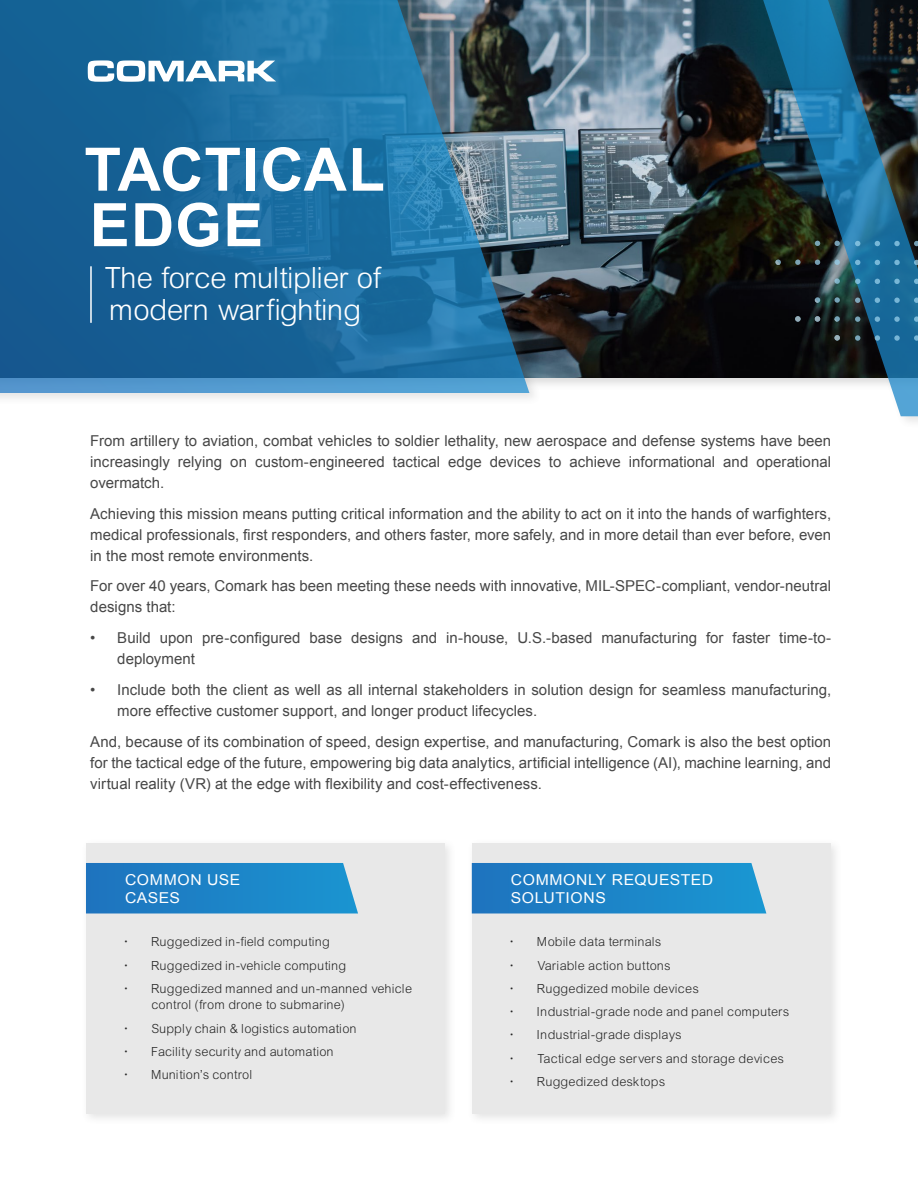
<style>
.page{position:relative;width:918px;height:1188px;background:#fff}
.page>*{position:absolute;margin:0;border:0;box-sizing:border-box;transform-origin:0 0}
.t1{font:700 60px/55.5px "Arial";letter-spacing:.015em;color:#fff}
.t2{font:31.5px/31.5px "Arial Lgt";letter-spacing:-.01em;color:#fff}
.t3{font:15px/21px "Arial";letter-spacing:.005em;color:#474747;text-align:justify}
.t4{font:15px/18px "Arial";letter-spacing:.035em;color:#fff;scale:1.05 1}
.t5{font:13.5px/16.5px "Arial Lgt";letter-spacing:.015em;color:#262626}
</style>
<div class="page">
<img style="left:541px;top:0;width:207px;height:378px">
<div style="left:0;top:0;width:541px;height:406px;background:#777;opacity:.25"></div>
<svg style="left:0;top:0;width:529px;height:393px;background:#236a99"></svg>
<svg style="left:88px;top:60px;width:188px;height:22px"></svg>
<div style="left:81px;top:838px;width:375px;height:288px;background:#777;opacity:.2"></div>
<div style="left:86px;top:843px;width:358px;height:271px;background:#e8e8e8"></div>
<div style="left:467px;top:838px;width:375px;height:288px;background:#777;opacity:.2"></div>
<div style="left:472px;top:843px;width:358px;height:271px;background:#e8e8e8"></div>
<svg style="left:86px;top:863px;width:272px;height:51px;background:#2387c8"></svg>
<svg style="left:472px;top:863px;width:294px;height:51px;background:#2287c8"></svg>
<hr style="left:90px;top:266px;width:2px;height:57px;background:#fff">
<div style="left:748px;top:0;width:170px;height:429px;background:#777;opacity:.25"></div>
<svg style="left:750px;top:0;width:168px;height:416px;background:#2d5568"></svg>
<svg style="left:815px;top:241px;width:5px;height:5px"></svg>
<svg style="left:834px;top:241px;width:6px;height:5px"></svg>
<svg style="left:776px;top:260px;width:64px;height:81px;background:#191f22"></svg>
<svg style="left:914px;top:241px;width:4px;height:5px"></svg>
<svg style="left:894px;top:241px;width:6px;height:5px"></svg>
<svg style="left:875px;top:241px;width:5px;height:5px"></svg>
<svg style="left:855px;top:241px;width:5px;height:5px"></svg>
<svg style="left:914px;top:298px;width:4px;height:5px"></svg>
<svg style="left:894px;top:298px;width:6px;height:5px"></svg>
<svg style="left:875px;top:298px;width:5px;height:5px"></svg>
<svg style="left:855px;top:298px;width:5px;height:5px"></svg>
<svg style="left:914px;top:260px;width:4px;height:5px"></svg>
<svg style="left:894px;top:260px;width:6px;height:5px"></svg>
<svg style="left:875px;top:260px;width:5px;height:5px"></svg>
<svg style="left:855px;top:260px;width:5px;height:5px"></svg>
<svg style="left:914px;top:316px;width:4px;height:6px"></svg>
<svg style="left:894px;top:316px;width:6px;height:6px"></svg>
<svg style="left:875px;top:316px;width:5px;height:6px"></svg>
<svg style="left:855px;top:316px;width:5px;height:6px"></svg>
<svg style="left:914px;top:279px;width:4px;height:5px"></svg>
<svg style="left:894px;top:279px;width:6px;height:5px"></svg>
<svg style="left:875px;top:279px;width:5px;height:5px"></svg>
<svg style="left:855px;top:279px;width:5px;height:5px"></svg>
<svg style="left:914px;top:335px;width:4px;height:6px"></svg>
<svg style="left:894px;top:335px;width:6px;height:6px"></svg>
<svg style="left:875px;top:335px;width:5px;height:6px"></svg>
<svg style="left:855px;top:335px;width:5px;height:6px"></svg>
<h1 class="t1" style="left:84px;top:144px;width:302px">TACTICAL<br>EDGE</h1>
<h2 class="t2" style="left:106px;top:262px;width:277px">The force multiplier of modern warfighting</h2>
<p class="t3" style="left:90px;top:430px;width:742px">From artillery to aviation, combat vehicles to soldier lethality, new aerospace and defense systems have been increasingly relying on custom-engineered tactical edge devices to achieve informational and operational overmatch.</p>
<p class="t3" style="left:90px;top:503px;width:742px">Achieving this mission means putting critical information and the ability to act on it into the hands of warfighters, medical professionals, first responders, and others faster, more safely, and in more detail than ever before, even in the most remote environments.</p>
<p class="t3" style="left:90px;top:576px;width:742px">For over 40 years, Comark has been meeting these needs with innovative, MIL-SPEC-compliant, vendor-neutral designs that:</p>
<p class="t3" style="left:117px;top:627px;width:715px;text-indent:-27px">• Build upon pre-configured base designs and in-house, U.S.-based manufacturing for faster time-to&shy;deployment</p>
<p class="t3" style="left:117px;top:679px;width:715px;text-indent:-27px">• Include both the client as well as all internal stakeholders in solution design for seamless manufacturing, more effective customer support, and longer product lifecycles.</p>
<p class="t3" style="left:90px;top:731px;width:742px">And, because of its combination of speed, design expertise, and manufacturing, Comark is also the best option for the tactical edge of the future, empowering big data analytics, artificial intelligence (AI), machine learning, and virtual reality (VR) at the edge with flexibility and cost-effectiveness.</p>
<p class="t4" style="left:125px;top:871px;width:111px">COMMON USE<br>CASES</p>
<p class="t4" style="left:511px;top:871px;width:194px">COMMONLY REQUESTED<br>SOLUTIONS</p>
<p class="t5" style="left:125px;top:934px;width:207px">• Ruggedized in-field computing</p>
<p class="t5" style="left:125px;top:957px;width:223px">• Ruggedized in-vehicle computing</p>
<p class="t5" style="left:152px;top:980px;width:262px;text-indent:-27px">• Ruggedized manned and un-manned vehicle control (from drone to submarine)</p>
<p class="t5" style="left:125px;top:1020px;width:234px">• Supply chain &amp; logistics automation</p>
<p class="t5" style="left:125px;top:1043px;width:211px">• Facility security and automation</p>
<p class="t5" style="left:125px;top:1067px;width:130px">• Munition’s control</p>
<p class="t5" style="left:511px;top:934px;width:152px">• Mobile data terminals</p>
<p class="t5" style="left:511px;top:957px;width:162px">• Variable action buttons</p>
<p class="t5" style="left:511px;top:980px;width:190px">• Ruggedized mobile devices</p>
<p class="t5" style="left:511px;top:1004px;width:280px">• Industrial-grade node and panel computers</p>
<p class="t5" style="left:511px;top:1027px;width:173px">• Industrial-grade displays</p>
<p class="t5" style="left:511px;top:1050px;width:275px">• Tactical edge servers and storage devices</p>
<p class="t5" style="left:511px;top:1073px;width:156px">• Ruggedized desktops</p>
</div>
